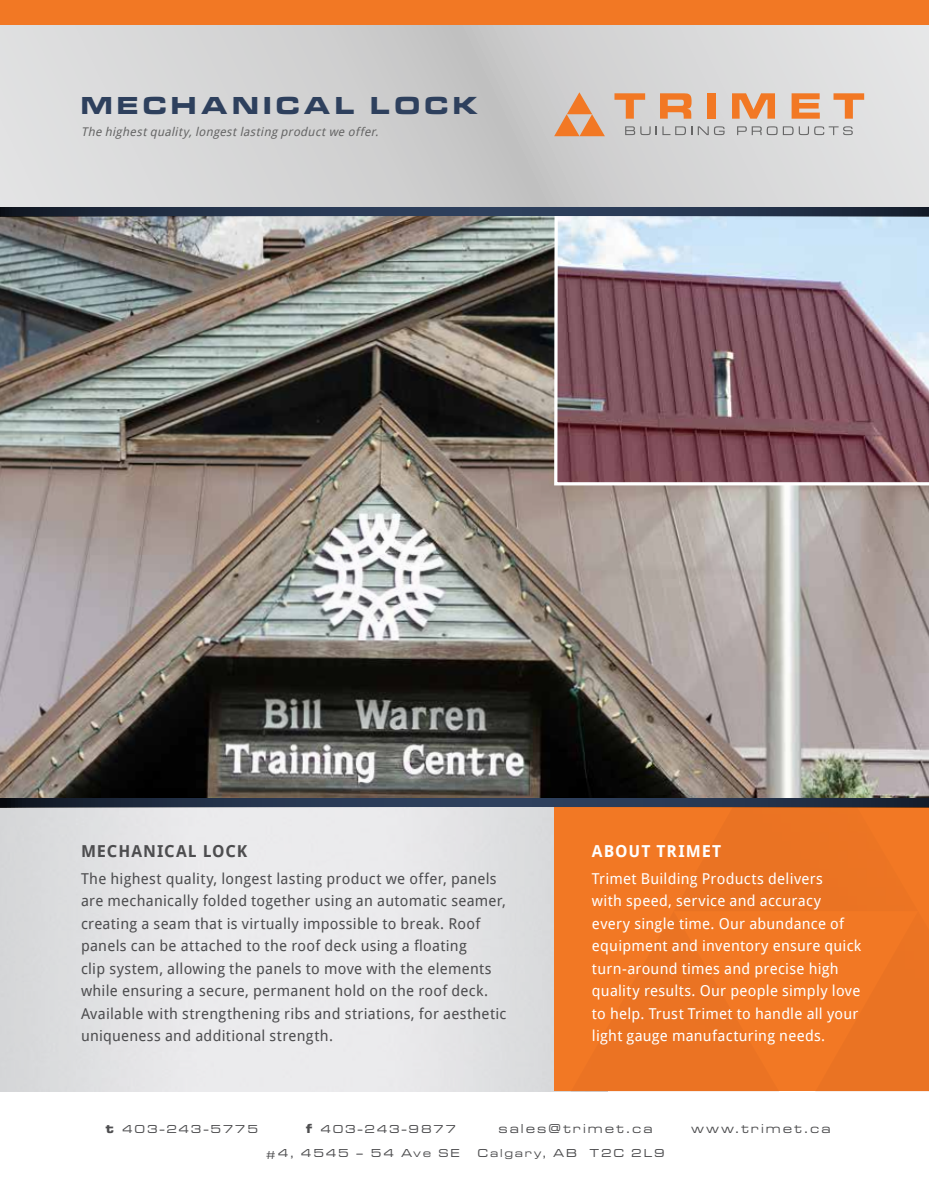
<style>
.page{position:relative;width:929px;height:1188px;background:#fff}
.page>*{position:absolute;margin:0;border:0;box-sizing:border-box;transform-origin:0 0}
.t1{font:25.5px "Microgramma D Bold Exte";letter-spacing:.2em;color:#2e405d}
.t2{font:700 16.5px "Droid Sans";letter-spacing:.055em;color:#4d4d4f}
.t3{font:700 16.5px "Droid Sans";letter-spacing:.06em;color:#fff}
.t4{font:15px/22.5px "Droid Sans";letter-spacing:.015em;color:#4d4d4f}
.t5{font:15px/22.5px "Droid Sans";letter-spacing:.015em;color:#fff}
.t6{font:13.5px "Microgramma D Medi Exte";letter-spacing:.2em;color:#4d4d4f}
.t7{font:12px "Microgramma D Medi Exte";letter-spacing:.2em;color:#4d4d4f}
.t8{font:italic 12px "Droid Sans";color:#666}
.s1{font-family:"Microgramma D Bold Exte";font-size:13.5px}
</style>
<div class="page">
<img style="left:0;top:807px;width:608px;height:285px">
<div style="left:554px;top:807px;width:375px;height:284px;background:#f27824"></div>
<svg style="left:0;top:24px;width:929px;height:183px;background:#d5d4d4"></svg>
<img style="left:0;top:216px;width:929px;height:582px">
<div style="left:0;top:0;width:929px;height:24px;background:#f27824"></div>
<svg style="left:554px;top:92px;width:51px;height:44px;background:#dbae90"></svg>
<svg style="left:625px;top:126px;width:25px;height:9px"></svg>
<svg style="left:656px;top:126px;width:36px;height:9px"></svg>
<svg style="left:698px;top:126px;width:26px;height:9px"></svg>
<svg style="left:737px;top:126px;width:40px;height:9px"></svg>
<svg style="left:783px;top:126px;width:10px;height:9px"></svg>
<svg style="left:799px;top:126px;width:54px;height:9px"></svg>
<svg style="left:614px;top:93px;width:31px;height:26px"></svg>
<svg style="left:660px;top:93px;width:31px;height:26px"></svg>
<div style="left:707px;top:93px;width:8px;height:26px;background:#f27824"></div>
<svg style="left:732px;top:93px;width:43px;height:26px"></svg>
<svg style="left:791px;top:93px;width:29px;height:26px"></svg>
<svg style="left:833px;top:93px;width:31px;height:26px"></svg>
<svg style="left:0;top:798px;width:929px;height:9px;background:#233249"></svg>
<svg style="left:554px;top:216px;width:375px;height:269px;background:#99818c"></svg>
<svg style="left:0;top:207px;width:929px;height:9px;background:#233249"></svg>
<h1 class="t1" style="left:81px;top:88px;width:398px">MECHANICAL LOCK</h1>
<p class="t8" style="left:81px;top:124px;width:302px">The highestquality,longestlasting productwe offer.</p>
<p class="t2" style="left:81px;top:839px;width:168px">MECHANICAL LOCK</p>
<p class="t4" style="left:81px;top:867px;width:427px">The highest quality, longest lasting product we offer, panels are mechanically folded together using an automatic seamer, creating a seam that is virtually impossible to break. Roof panels can be attached to the roof deck using a floating<br>clip system, allowing the panels to move with the elements while ensuring a secure, permanent hold on the roof deck.<br>Available with strengthening ribs and striations, for aesthetic uniqueness and additional strength.</p>
<p class="t3" style="left:592px;top:839px;width:131px">ABOUT TRIMET</p>
<p class="t5" style="left:592px;top:867px;width:271px">Trimet Building Products delivers<br>with speed, service and accuracy every single time. Our abundance of equipment and inventory ensure quick turn-around times and precise high quality results. Our people simply love to help. Trust Trimet to handle all your light gauge manufacturing needs.</p>
<p class="t7" style="left:106px;top:1121px;width:153px"><span class="s1">t</span> 403-243-5775</p>
<p class="t7" style="left:306px;top:1121px;width:151px"><span class="s1">f</span> 403-243-9877</p>
<p class="t6" style="left:499px;top:1120px;width:155px">sales@trimet.ca</p>
<p class="t6" style="left:691px;top:1120px;width:140px">www.trimet.ca</p>
<p class="t7" style="left:266px;top:1145px;width:195px">#4, 4545 – 54 Ave SE</p>
<p class="t7" style="left:478px;top:1145px;width:188px">Calgary, AB T2C 2L9</p>
</div>
